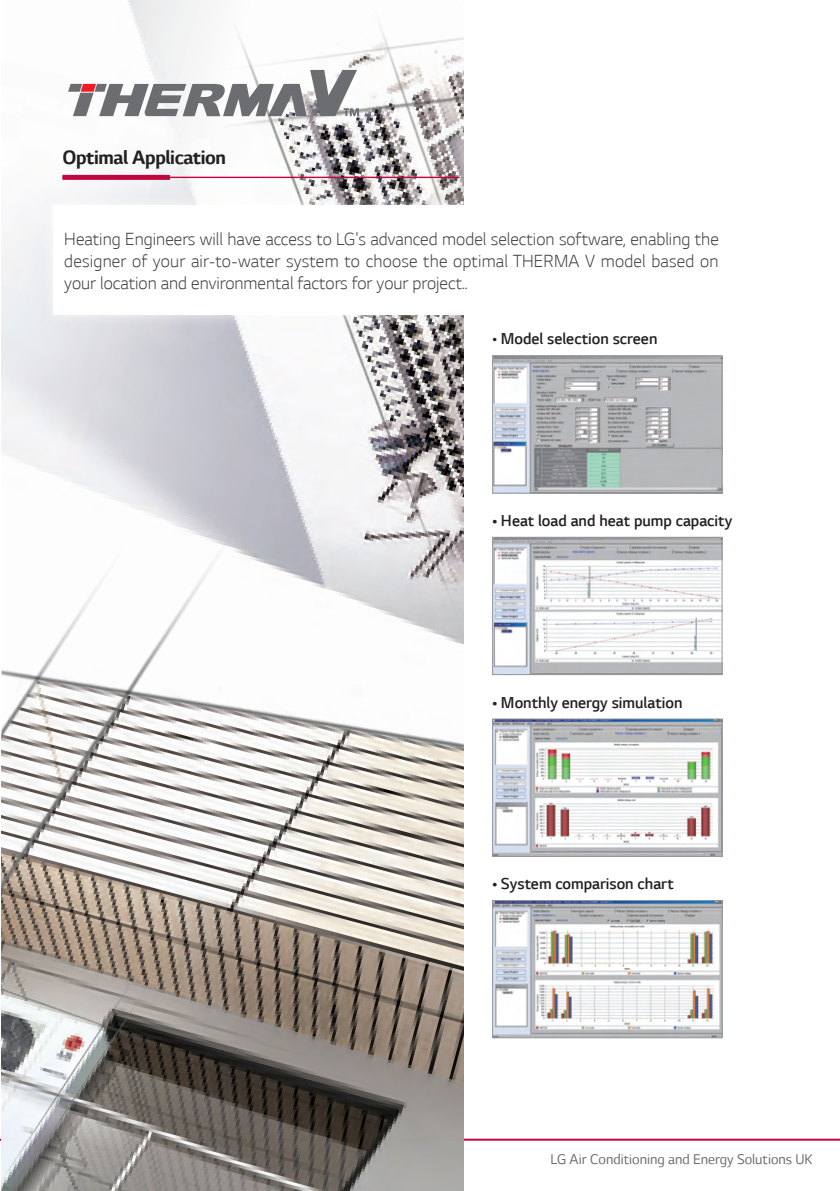
<style>
.page{position:relative;width:840px;height:1191px;background:#fff}
.page>*{position:absolute;margin:0;border:0;box-sizing:border-box;transform-origin:0 0}
.t1{font:700 22px "LG Smart";letter-spacing:-.015em;color:#231f20}
.SUB___BODY{font:300 20px/22px "LG Smart";color:#3e3e3f;text-align:justify}
.SUB___BODY-2{font:300 18px "LG Smart";color:#231f20}
.t2{font:16px "LG Smart";color:#6c6d70}
.s1{font-weight:400}
</style>
<div class="page">
<hr style="left:0;top:1138px;width:839px;height:2px;background:#c0073e">
<img style="left:2px;top:429px;width:461px;height:762px">
<img style="left:80px;top:0;width:383px;height:743px">
<div style="left:40px;top:192px;width:691px;height:136px;background:#fff;opacity:.75"></div>
<div style="left:53px;top:205px;width:665px;height:110px;background:#fff"></div>
<img style="left:494px;top:357px;width:226px;height:134px">
<div style="left:492px;top:355px;width:230px;height:138px;border:1px solid #939598"></div>
<img style="left:494px;top:720px;width:226px;height:134px">
<div style="left:492px;top:718px;width:230px;height:138px;border:1px solid #939598"></div>
<img style="left:494px;top:539px;width:226px;height:134px">
<div style="left:492px;top:537px;width:230px;height:138px;border:1px solid #939598"></div>
<img style="left:494px;top:902px;width:226px;height:134px">
<div style="left:492px;top:900px;width:230px;height:138px;border:1px solid #939598"></div>
<hr style="left:62px;top:177px;width:397px;height:1px;background:#c0073e">
<div style="left:62px;top:175px;width:108px;height:5px;background:#c0073e"></div>
<svg style="left:68px;top:70px;width:291px;height:46px"></svg>
<p class="t1" style="left:62px;top:145px;width:165px">Optimal Application</p>
<p class="SUB___BODY" style="left:64px;top:228px;width:655px">Heating Engineers will have access to LG's advanced model selection software, enabling the designer of your air-to-water system to choose the optimal THERMA V model based on your location and environmental factors for your project..</p>
<p class="SUB___BODY-2" style="left:492px;top:329px;width:166px"><span class="s1">•</span> Model selection screen</p>
<p class="SUB___BODY-2" style="left:492px;top:511px;width:241px">• Heat load and heat pump capacity</p>
<p class="SUB___BODY-2" style="left:492px;top:692px;width:191px">• Monthly energy simulation</p>
<p class="SUB___BODY-2" style="left:492px;top:874px;width:183px">• System comparison chart</p>
<p class="t2" style="left:550px;top:1150px;width:263px">LG Air Conditioning and Energy Solutions UK</p>
</div>
